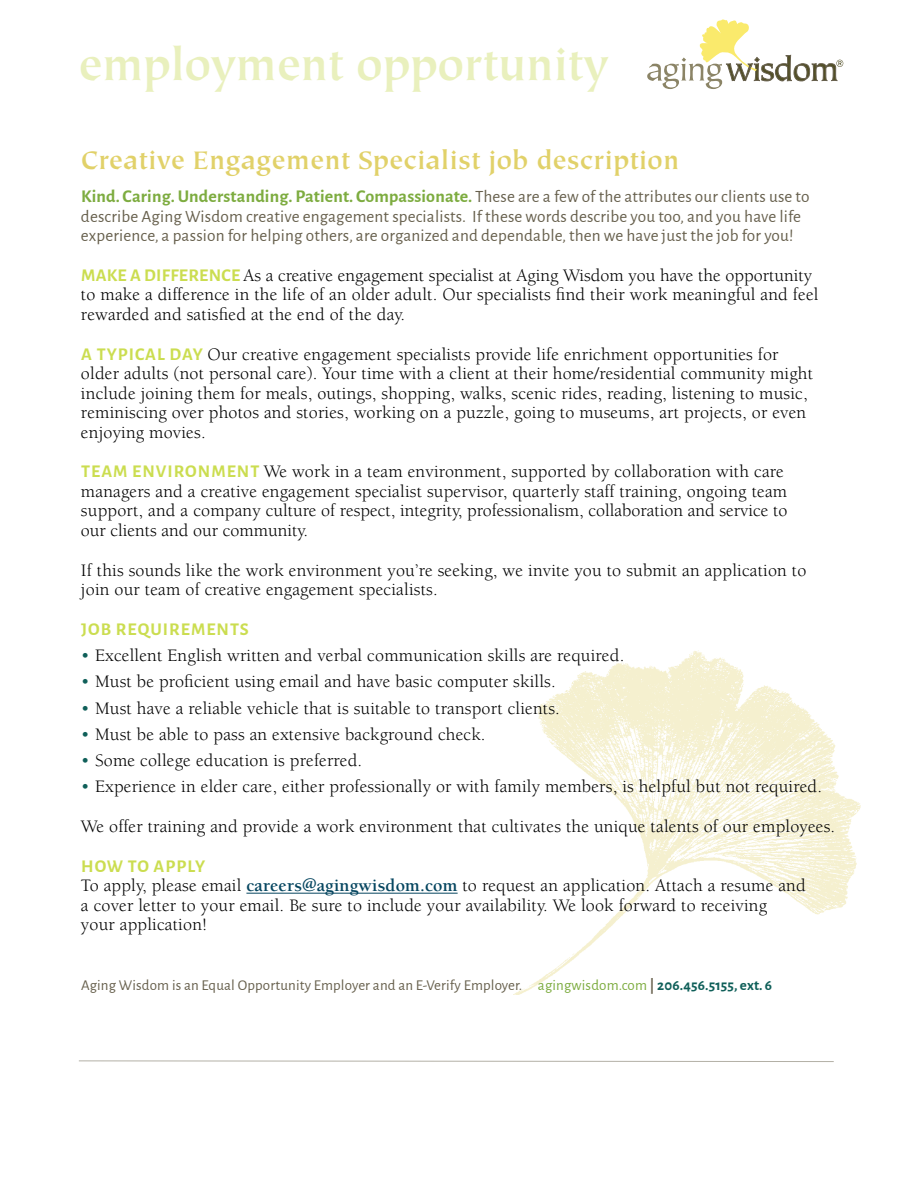
<style>
.page{position:relative;width:918px;height:1188px;background:#fff}
.page>*{position:absolute;margin:0;border:0;box-sizing:border-box;transform-origin:0 0}
.t1{font:700 49.5px "Tiepolo";letter-spacing:-.02em;color:#e9f0bd}
.t2{font:700 28.5px "Tiepolo";color:#e1d169}
.t3{font:18px/19.5px "Berkeley";letter-spacing:.01em;color:#000}
.t4{font:700 18px "Alegreya Sans";letter-spacing:.01em;color:#7dac40}
.t5{font:700 18px "Alegreya Sans";letter-spacing:.055em;color:#cbdd50}
.t6{font:17.25px/19.5px "Alegreya Sans";letter-spacing:.01em;color:#67604d}
.t7{font:15px "Alegreya Sans";letter-spacing:.01em;color:#67604d}
.s1{font-weight:400;font-size:17.25px;color:#67604d}
.s2{font-family:"Alegreya Sans";font-weight:700;color:#cbdd50}
.s3{color:#0f5f59}
.s4{font-weight:700;color:#064660}
.s5{color:#7dac40}
.s6{font-weight:700}
.s7{font-weight:700;color:#0f5f59}
</style>
<div class="page">
<img style="left:514px;top:650px;width:347px;height:344px">
<hr style="left:246px;top:893px;width:212px;height:1px;background:#064660">
<svg style="left:79px;top:1060px;width:755px;height:2px"></svg>
<svg style="left:647px;top:20px;width:196px;height:69px"></svg>
<h1 class="t1" style="left:78px;top:38px;width:533px">employment opportunity</h1>
<h2 class="t2" style="left:81px;top:145px;width:600px">Creative Engagement Specialist job description</h2>
<p class="t4" style="left:81px;top:183px;width:730px">Kind. Caring. Understanding. Patient. Compassionate. <span class="s1">These are a few of the attributes our clients use to</span></p>
<p class="t6" style="left:81px;top:206px;width:721px">describe Aging Wisdom creative engagement specialists. If these words describe you too, and you have life experience, a passion for helping others, are organized and dependable, then we have just the job for you!</p>
<p class="t3" style="left:81px;top:266px;width:739px"><span class="s2">MAKE A DIFFERENCE</span> As a creative engagement specialist at Aging Wisdom you have the opportunity to make a difference in the life of an older adult. Our specialists find their work meaningful and feel rewarded and satisfied at the end of the day.</p>
<p class="t3" style="left:81px;top:345px;width:734px"><span class="s2">A TYPICAL DAY</span> Our creative engagement specialists provide life enrichment opportunities for older adults (not personal care). Your time with a client at their home/residential community might include joining them for meals, outings, shopping, walks, scenic rides, reading, listening to music, reminiscing over photos and stories, working on a puzzle, going to museums, art projects, or even enjoying movies.</p>
<p class="t3" style="left:81px;top:462px;width:708px"><span class="s2">TEAM ENVIRONMENT</span> We work in a team environment, supported by collaboration with care managers and a creative engagement specialist supervisor, quarterly staff training, ongoing team support, and a company culture of respect, integrity, professionalism, collaboration and service to our clients and our community.</p>
<p class="t3" style="left:81px;top:561px;width:727px">If this sounds like the work environment you’re seeking, we invite you to submit an application to join our team of creative engagement specialists.</p>
<p class="t5" style="left:81px;top:616px;width:169px">JOB REQUIREMENTS</p>
<p class="t3" style="left:81px;top:646px;width:545px"><span class="s3">•</span> Excellent English written and verbal communication skills are required.</p>
<p class="t3" style="left:81px;top:672px;width:476px"><span class="s3">•</span> Must be proficient using email and have basic computer skills.</p>
<p class="t3" style="left:81px;top:699px;width:480px"><span class="s3">•</span> Must have a reliable vehicle that is suitable to transport clients.</p>
<p class="t3" style="left:81px;top:725px;width:406px"><span class="s3">•</span> Must be able to pass an extensive background check.</p>
<p class="t3" style="left:81px;top:751px;width:283px"><span class="s3">•</span> Some college education is preferred.</p>
<p class="t3" style="left:81px;top:777px;width:743px"><span class="s3">•</span> Experience in elder care, either professionally or with family members, is helpful but not required.</p>
<p class="t3" style="left:81px;top:817px;width:756px">We offer training and provide a work environment that cultivates the unique talents of our employees.</p>
<p class="t5" style="left:81px;top:853px;width:125px">HOW TO APPLY</p>
<p class="t3" style="left:81px;top:876px;width:726px">To apply, please email <span class="s4">careers@agingwisdom.com</span> to request an application. Attach a resume and a cover letter to your email. Be sure to include your availability. We look forward to receiving<br>your application!</p>
<p class="t7" style="left:81px;top:975px;width:693px">Aging Wisdom is an Equal Opportunity Employer and an E-Verify Employer. <span class="s5">agingwisdom.com</span> <span class="s6">|</span> <span class="s7">206.456.5155, ext. 6</span></p>
</div>
